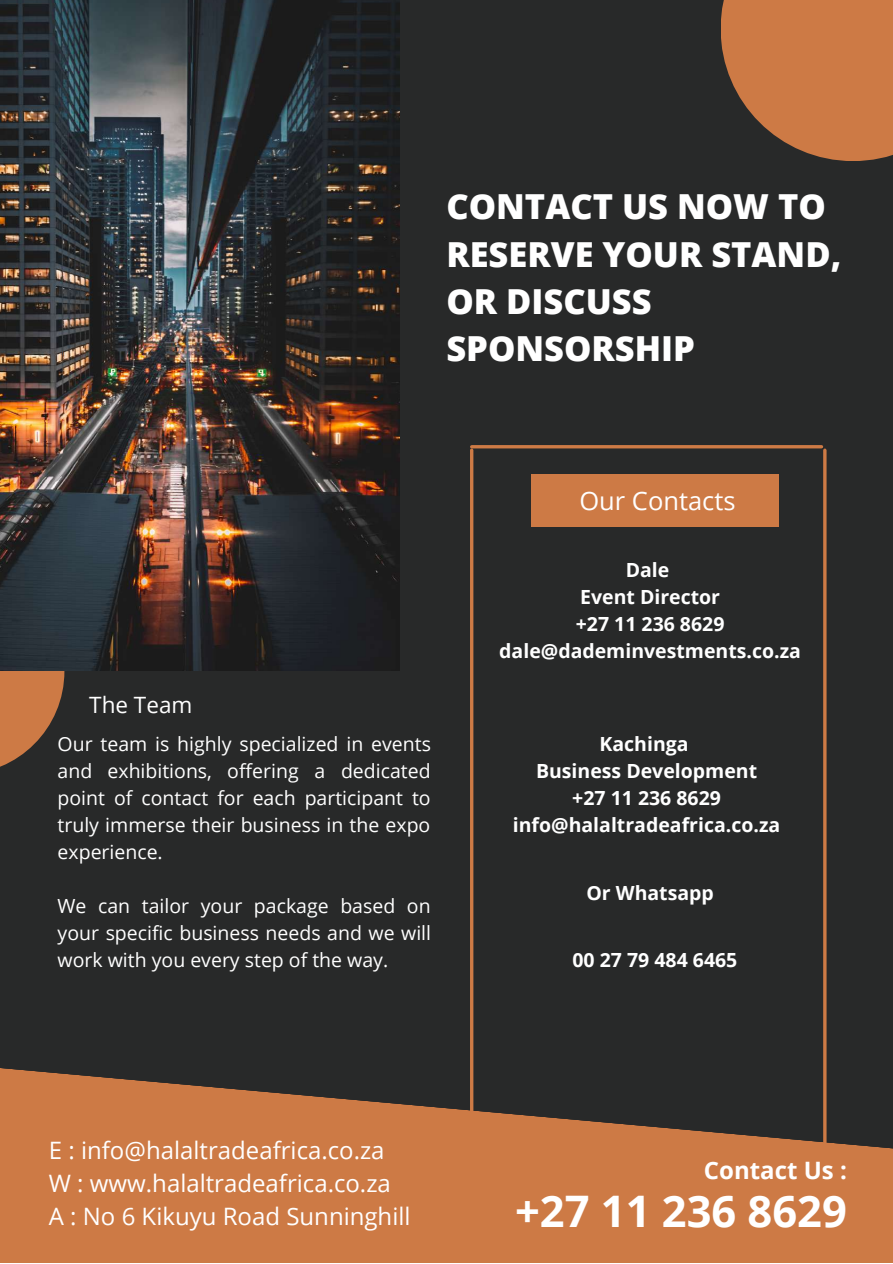
<style>
.page{position:relative;width:893px;height:1264px;background:#fff}
.page>*{position:absolute;margin:0;border:0;box-sizing:border-box;transform-origin:0 0}
.t1{font:700 43.5px "Open Sans";color:#fff}
.t2{font:800 34.5px/47.2px "Open Sans";color:#fff}
.t3{font:25.5px "Open Sans";color:#fff}
.t4{font:24px/32.5px "Open Sans";color:#fff}
.t5{font:700 24px "Open Sans";color:#fff}
.t6{font:22.5px "Open Sans";color:#fff}
.t7{font:19.5px/27px "Open Sans";color:#fff;text-align:justify}
.t8{font:700 19.5px/27px "Open Sans";color:#fff;text-align:center}
</style>
<div class="page">
<div style="left:0;top:0;width:892px;height:1262px;background:#282929"></div>
<svg style="left:0;top:670px;width:64px;height:97px;fill:#cd7a45"></svg>
<div style="left:720px;top:0;width:172px;height:161px;background:#cd7a45"></div>
<img style="left:0;top:0;width:400px;height:670px">
<svg style="left:0;top:1060px;width:892px;height:202px;fill:#cd7a45"></svg>
<div style="left:531px;top:474px;width:247px;height:52px;background:#cd7a45"></div>
<hr style="left:471px;top:445px;width:350px;height:3px;background:#cd7a45">
<hr style="left:470px;top:450px;width:3px;height:675px;background:#cd7a45">
<hr style="left:823px;top:450px;width:3px;height:695px;background:#cd7a45">
<h2 class="t2" style="left:446px;top:182px;width:396px">CONTACT US NOW TO<br>RESERVE YOUR STAND,<br>OR DISCUSS<br>SPONSORSHIP</h2>
<p class="t6" style="left:89px;top:689px;width:105px">The Team</p>
<p class="t7" style="left:58px;top:730px;width:375px">Our team is highly specialized in events and exhibitions, offering a dedicated point of contact for each participant to truly immerse their business in the expo experience.</p>
<p class="t7" style="left:58px;top:892px;width:375px">We can tailor your package based on your specific business needs and we will work with you every step of the way.</p>
<h3 class="t3" style="left:579px;top:482px;width:157px">Our Contacts</h3>
<p class="t8" style="left:499px;top:556px;width:303px">Dale<br>Event Director<br>+27 11 236 8629 dale@dademinvestments.co.za</p>
<p class="t8" style="left:513px;top:730px;width:269px">Kachinga<br>Business Development<br>+27 11 236 8629 info@halaltradeafrica.co.za</p>
<p class="t8" style="left:586px;top:878px;width:129px">Or Whatsapp</p>
<p class="t8" style="left:572px;top:946px;width:166px">00 27 79 484 6465</p>
<p class="t4" style="left:49px;top:1133px;width:363px">E : info@halaltradeafrica.co.za<br>W : www.halaltradeafrica.co.za<br>A : No 6 Kikuyu Road Sunninghill</p>
<p class="t5" style="left:704px;top:1152px;width:144px">Contact Us :</p>
<h1 class="t1" style="left:515px;top:1180px;width:333px">+27 11 236 8629</h1>
</div>
